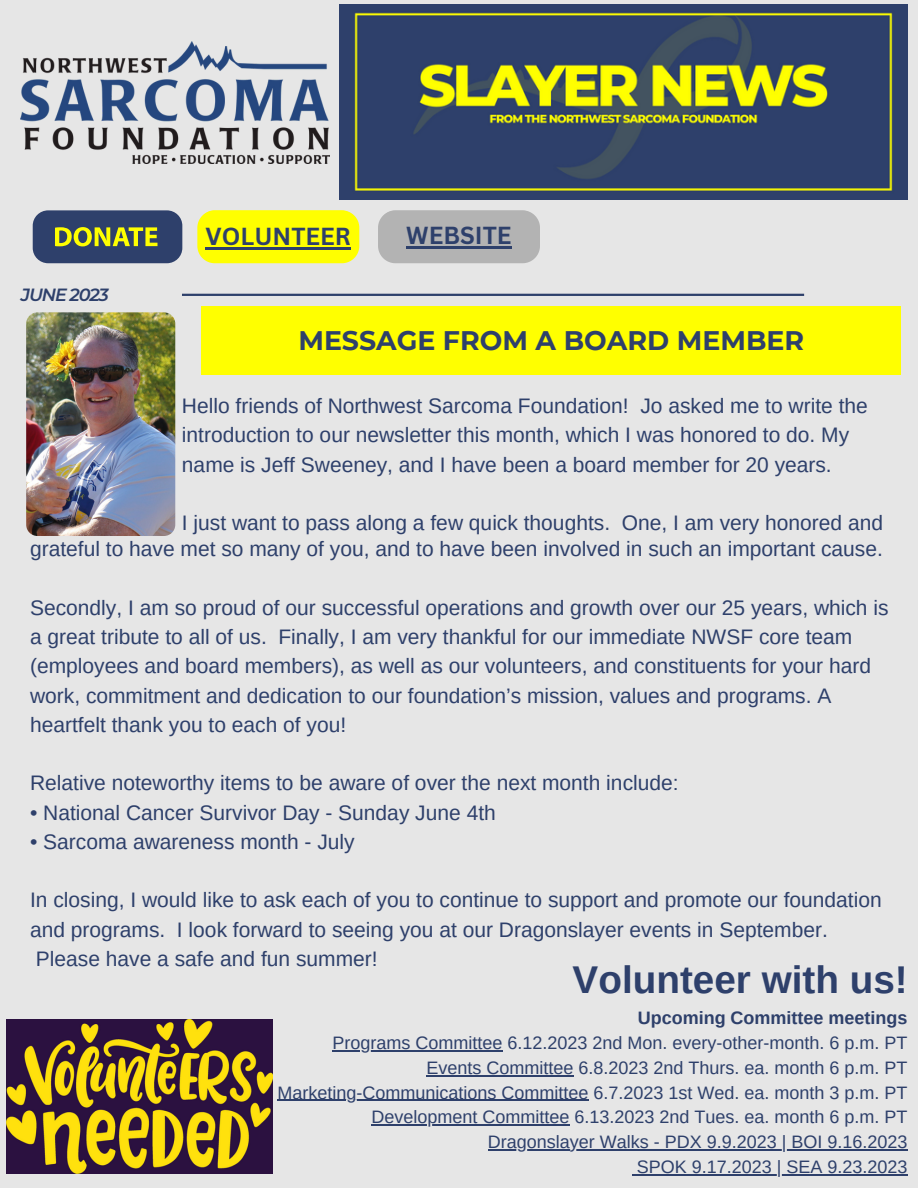
<style>
.page{position:relative;width:918px;height:1188px;background:#e6e6e6}
.page>*{position:absolute;margin:0;border:0;box-sizing:border-box;transform-origin:0 0}
.t1{font:700 38.7px "Arimo";color:#2e406b}
.t2{font:700 26.85px "Montserrat";color:#2e406b}
.t3{font:700 24px "Canva Sans";color:#2e406b}
.t4{font:21px/29.2px "Arimo";color:#2e406b}
.t5{font:18px "Arimo";color:#2e406b}
.t6{font:700 18px "Arimo";color:#2e406b}
.t7{font:italic 600 17.7px "Montserrat";letter-spacing:-.065em;color:#2e406b}
</style>
<div class="page">
<hr style="left:182px;top:294px;width:622px;height:2px;background:#2e406b">
<img style="left:340px;top:5px;width:568px;height:195px">
<div style="left:33px;top:210px;width:149px;height:53px;background:#2e406b;border-radius:15px"></div>
<svg style="left:55px;top:227px;width:103px;height:19px"></svg>
<div style="left:201px;top:306px;width:699px;height:69px;background:#ff0"></div>
<svg style="left:197px;top:210px;width:162px;height:53px;background:#fafa0a"></svg>
<hr style="left:206px;top:248px;width:145px;height:2px;background:#2e406b">
<div style="left:378px;top:210px;width:162px;height:53px;background:#b3b3b3"></div>
<hr style="left:406px;top:247px;width:106px;height:2px;background:#2e406b">
<img style="left:21px;top:41px;width:308px;height:123px">
<img style="left:26px;top:312px;width:149px;height:224px;border-radius:11px">
<img style="left:7px;top:1019px;width:265px;height:154px">
<hr style="left:333px;top:1050px;width:170px;height:1px;background:#2e406b">
<hr style="left:427px;top:1075px;width:147px;height:1px;background:#2e406b">
<hr style="left:278px;top:1100px;width:311px;height:1px;background:#2e406b">
<hr style="left:372px;top:1125px;width:198px;height:1px;background:#2e406b">
<hr style="left:488px;top:1149px;width:420px;height:1px;background:#2e406b">
<hr style="left:637px;top:1174px;width:271px;height:1px;background:#2e406b">
<p class="t7" style="left:21px;top:284px;width:89px">JUNE 2023</p>
<p class="t3" style="left:206px;top:220px;width:147px">VOLUNTEER</p>
<p class="t3" style="left:406px;top:219px;width:107px">WEBSITE</p>
<p class="t2" style="left:298px;top:324px;width:507px">MESSAGE FROM A BOARD MEMBER</p>
<p class="t4" style="left:182px;top:391px;width:687px">Hello friends of Northwest Sarcoma Foundation! Jo asked me to write the introduction to our newsletter this month, which I was honored to do. My name is Jeff Sweeney, and I have been a board member for 20 years.</p>
<p class="t4" style="left:182px;top:508px;width:703px">I just want to pass along a few quick thoughts. One, I am very honored and</p>
<p class="t4" style="left:30px;top:534px;width:854px">grateful to have met so many of you, and to have been involved in such an important cause.</p>
<p class="t4" style="left:30px;top:593px;width:860px">Secondly, I am so proud of our successful operations and growth over our 25 years, which is a great tribute to all of us. Finally, I am very thankful for our immediate NWSF core team (employees and board members), as well as our volunteers, and constituents for your hard work, commitment and dedication to our foundation’s mission, values and programs. A heartfelt thank you to each of you!</p>
<p class="t4" style="left:30px;top:768px;width:650px">Relative noteworthy items to be aware of over the next month include:</p>
<p class="t4" style="left:30px;top:798px;width:467px">• National Cancer Survivor Day - Sunday June 4th</p>
<p class="t4" style="left:30px;top:827px;width:326px">• Sarcoma awareness month - July</p>
<p class="t4" style="left:30px;top:885px;width:853px">In closing, I would like to ask each of you to continue to support and promote our foundation and programs. I look forward to seeing you at our Dragonslayer events in September.<br>Please have a safe and fun summer!</p>
<p class="t1" style="left:573px;top:958px;width:337px">Volunteer with us!</p>
<p class="t6" style="left:638px;top:1008px;width:271px">Upcoming Committee meetings</p>
<p class="t5" style="left:333px;top:1033px;width:576px">Programs Committee 6.12.2023 2nd Mon. every-other-month. 6 p.m. PT</p>
<p class="t5" style="left:427px;top:1058px;width:482px">Events Committee 6.8.2023 2nd Thurs. ea. month 6 p.m. PT</p>
<p class="t5" style="left:278px;top:1082px;width:631px">Marketing-Communications Committee 6.7.2023 1st Wed. ea. month 3 p.m. PT</p>
<p class="t5" style="left:372px;top:1107px;width:537px">Development Committee 6.13.2023 2nd Tues. ea. month 6 p.m. PT</p>
<p class="t5" style="left:488px;top:1132px;width:421px">Dragonslayer Walks - PDX 9.9.2023 | BOI 9.16.2023</p>
<p class="t5" style="left:637px;top:1157px;width:272px">SPOK 9.17.2023 | SEA 9.23.2023</p>
</div>
